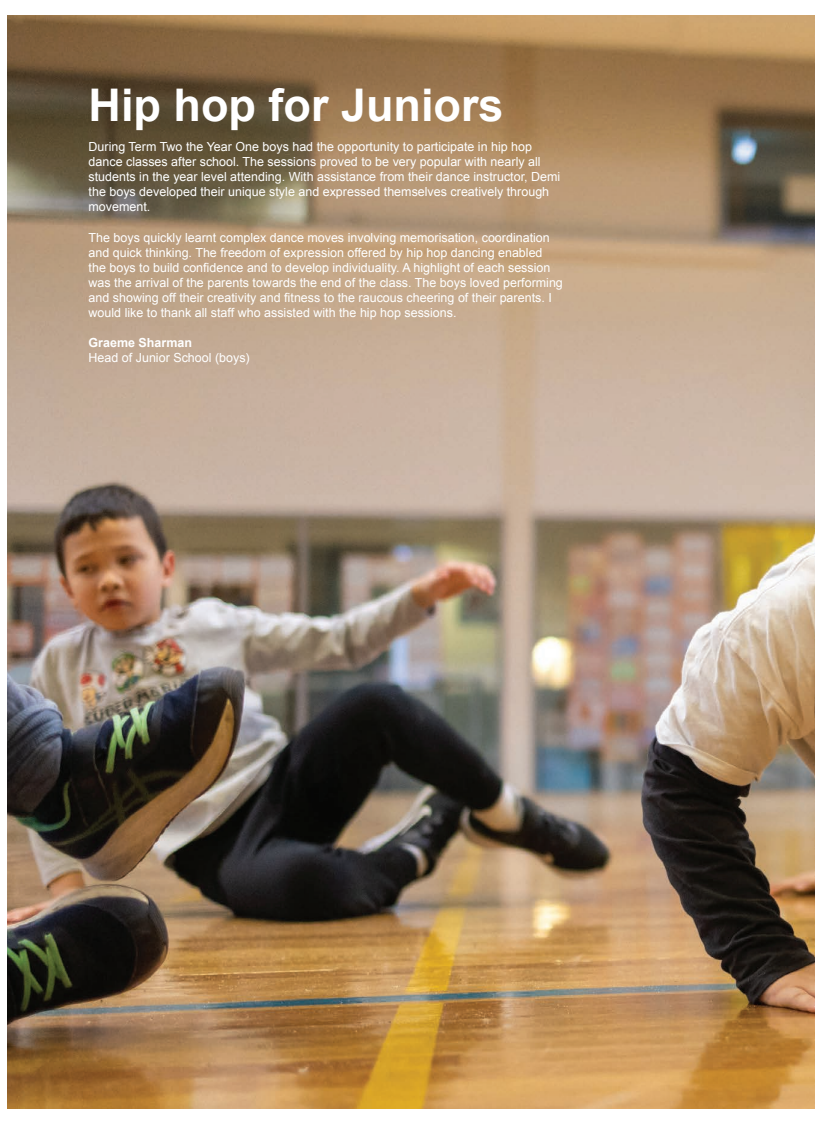
<style>
.page{position:relative;width:815px;height:1124px;background:#fff}
.page>*{position:absolute;margin:0;border:0;box-sizing:border-box;transform-origin:0 0}
.t1{font:700 45px "Arial";color:#fff}
.t2{font:12.5px/15px "Arial";color:#fff}
.t3{font:700 12.5px "Arial";color:#fff}
</style>
<div class="page">
<img style="left:8px;top:15px;width:807px;height:1093px">
<h1 class="t1" style="left:89px;top:76px;width:417px">Hip hop for Juniors</h1>
<p class="t2" style="left:89px;top:140px;width:473px">During Term Two the Year One boys had the opportunity to participate in hip hop dance classes after school. The sessions proved to be very popular with nearly all students in the year level attending. With assistance from their dance instructor, Demi the boys developed their unique style and expressed themselves creatively through movement.</p>
<p class="t2" style="left:89px;top:230px;width:476px">The boys quickly learnt complex dance moves involving memorisation, coordination and quick thinking. The freedom of expression offered by hip hop dancing enabled the boys to build confidence and to develop individuality. A highlight of each session was the arrival of the parents towards the end of the class. The boys loved performing and showing off their creativity and fitness to the raucous cheering of their parents. I would like to thank all staff who assisted with the hip hop sessions.</p>
<p class="t3" style="left:89px;top:334px;width:105px">Graeme Sharman</p>
<p class="t2" style="left:89px;top:350px;width:163px">Head of Junior School (boys)</p>
</div>
